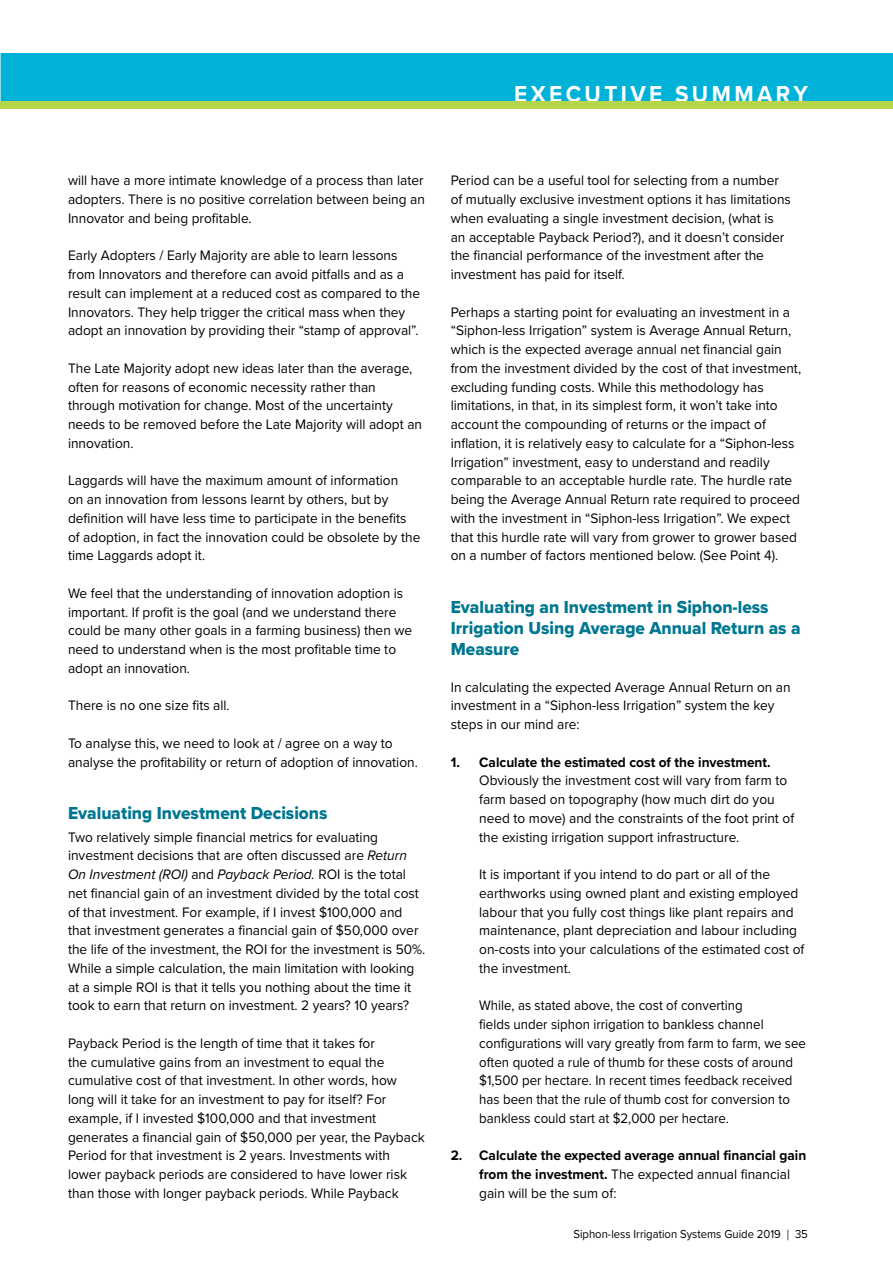
<style>
.page{position:relative;width:893px;height:1263px;background:#fff}
.page>*{position:absolute;margin:0;border:0;box-sizing:border-box;transform-origin:0 0}
.t1{font:700 24px "Proxima Nova";letter-spacing:.15em;color:#fff;scale:.94 1}
.t2{font:18px/21px "Proxima Nova Extrabld";color:#007790;scale:.96 1}
.t3{font:14.25px/18.8px "Proxima Nova";color:#000;scale:.96 1}
.t4{font:14.25px/18.8px "Proxima Nova";color:#000;scale:.93 1}
.t5{font:700 14.25px/18.8px "Proxima Nova";color:#000;scale:.96 1}
.t6{font:12px "Proxima Nova";color:#000;scale:.94 1}
.s1{font-style:italic}
.s2{font-weight:400}
.s3{font-size:15px}
</style>
<div class="page">
<div style="left:1px;top:53px;width:892px;height:49px;background:#00b1d8"></div>
<div style="left:0;top:102px;width:893px;height:7px;background:#b6d54b"></div>
<h1 class="t1" style="left:514px;top:76px;width:314px">EXECUTIVE SUMMARY</h1>
<p class="t3" style="left:68px;top:171px;width:373px;text-align:justify">will have a more intimate knowledge of a process than later adopters. There is no positive correlation between being an Innovator and being profitable.</p>
<p class="t3" style="left:68px;top:246px;width:368px">Early Adopters / Early Majority are able to learn lessons from Innovators and therefore can avoid pitfalls and as a result can implement at a reduced cost as compared to the Innovators. They help trigger the critical mass when they adopt an innovation by providing their “stamp of approval”.</p>
<p class="t3" style="left:68px;top:358px;width:370px">The Late Majority adopt new ideas later than the average, often for reasons of economic necessity rather than through motivation for change. Most of the uncertainty needs to be removed before the Late Majority will adopt an innovation.</p>
<p class="t3" style="left:68px;top:471px;width:369px">Laggards will have the maximum amount of information<br>on an innovation from lessons learnt by others, but by definition will have less time to participate in the benefits of adoption, in fact the innovation could be obsolete by the time Laggards adopt it.</p>
<p class="t3" style="left:68px;top:583px;width:360px">We feel that the understanding of innovation adoption is important. If profit is the goal (and we understand there could be many other goals in a farming business) then we need to understand when is the most profitable time to adopt an innovation.</p>
<p class="t3" style="left:68px;top:696px;width:170px">There is no one size fits all.</p>
<p class="t3" style="left:68px;top:733px;width:366px">To analyse this, we need to look at / agree on a way to analyse the profitability or return of adoption of innovation.</p>
<p class="t2" style="left:68px;top:802px;width:272px">Evaluating Investment Decisions</p>
<p class="t3" style="left:68px;top:827px;width:374px">Two relatively simple financial metrics for evaluating investment decisions that are often discussed are <span class="s1">Return On Investment (ROI)</span> and <span class="s1">Payback Period.</span> ROI is the total net financial gain of an investment divided by the total cost of that investment. For example, if I invest $100,000 and that investment generates a financial gain of $50,000 over the life of the investment, the ROI for the investment is 50%.<br>While a simple calculation, the main limitation with looking at a simple ROI is that it tells you nothing about the time it took to earn that return on investment. 2 years? 10 years?</p>
<p class="t3" style="left:68px;top:1033px;width:373px">Payback Period is the length of time that it takes for<br>the cumulative gains from an investment to equal the cumulative cost of that investment. In other words, how long will it take for an investment to pay for itself? For example, if I invested $100,000 and that investment generates a financial gain of $50,000 per year, the Payback Period for that investment is 2 years. Investments with lower payback periods are considered to have lower risk than those with longer payback periods. While Payback</p>
<p class="t3" style="left:451px;top:171px;width:356px">Period can be a useful tool for selecting from a number of mutually exclusive investment options it has limitations when evaluating a single investment decision, (what is an acceptable Payback Period?), and it doesn’t consider the financial performance of the investment after the investment has paid for itself.</p>
<p class="t3" style="left:451px;top:302px;width:366px">Perhaps a starting point for evaluating an investment in a “Siphon-less Irrigation” system is Average Annual Return, which is the expected average annual net financial gain from the investment divided by the cost of that investment, excluding funding costs. While this methodology has limitations, in that, in its simplest form, it won’t take into account the compounding of returns or the impact of inflation, it is relatively easy to calculate for a “Siphon-less Irrigation” investment, easy to understand and readily comparable to an acceptable hurdle rate. The hurdle rate being the Average Annual Return rate required to proceed with the investment in “Siphon-less Irrigation”. We expect that this hurdle rate will vary from grower to grower based on a number of factors mentioned below. (See Point 4).</p>
<p class="t2" style="left:451px;top:596px;width:366px">Evaluating an Investment in Siphon-less<br>Irrigation Using Average Annual Return as a<br>Measure</p>
<p class="t3" style="left:451px;top:677px;width:356px">In calculating the expected Average Annual Return on an investment in a “Siphon-less Irrigation” system the key steps in our mind are:</p>
<p class="t5" style="left:451px;top:752px;width:335px">1. Calculate the estimated cost of the investment.</p>
<p class="t3" style="left:479px;top:771px;width:330px">Obviously the investment cost will vary from farm to farm based on topography (how much dirt do you need to move) and the constraints of the foot print of the existing irrigation support infrastructure.</p>
<p class="t3" style="left:479px;top:864px;width:340px">It is important if you intend to do part or all of the earthworks using owned plant and existing employed labour that you fully cost things like plant repairs and maintenance, plant depreciation and labour including on-costs into your calculations of the estimated cost of the investment.</p>
<p class="t4" style="left:479px;top:996px;width:353px">While, as stated above, the cost of converting<br>fields under siphon irrigation to bankless channel configurations will vary greatly from farm to farm, we see often quoted a rule of thumb for these costs of around $1,500 per hectare. In recent times feedback received has been that the rule of thumb cost for conversion to bankless could start at $2,000 per hectare.</p>
<p class="t5" style="left:479px;top:1146px;width:342px;text-indent:-28px">2. Calculate the expected average annual financial gain from the investment. <span class="s2">The expected annual financial gain will be the sum of:</span></p>
<p class="t6" style="left:573px;top:1225px;width:251px">Siphon-less Irrigation Systems Guide 2019 <span class="s3">|</span> 35</p>
</div>
